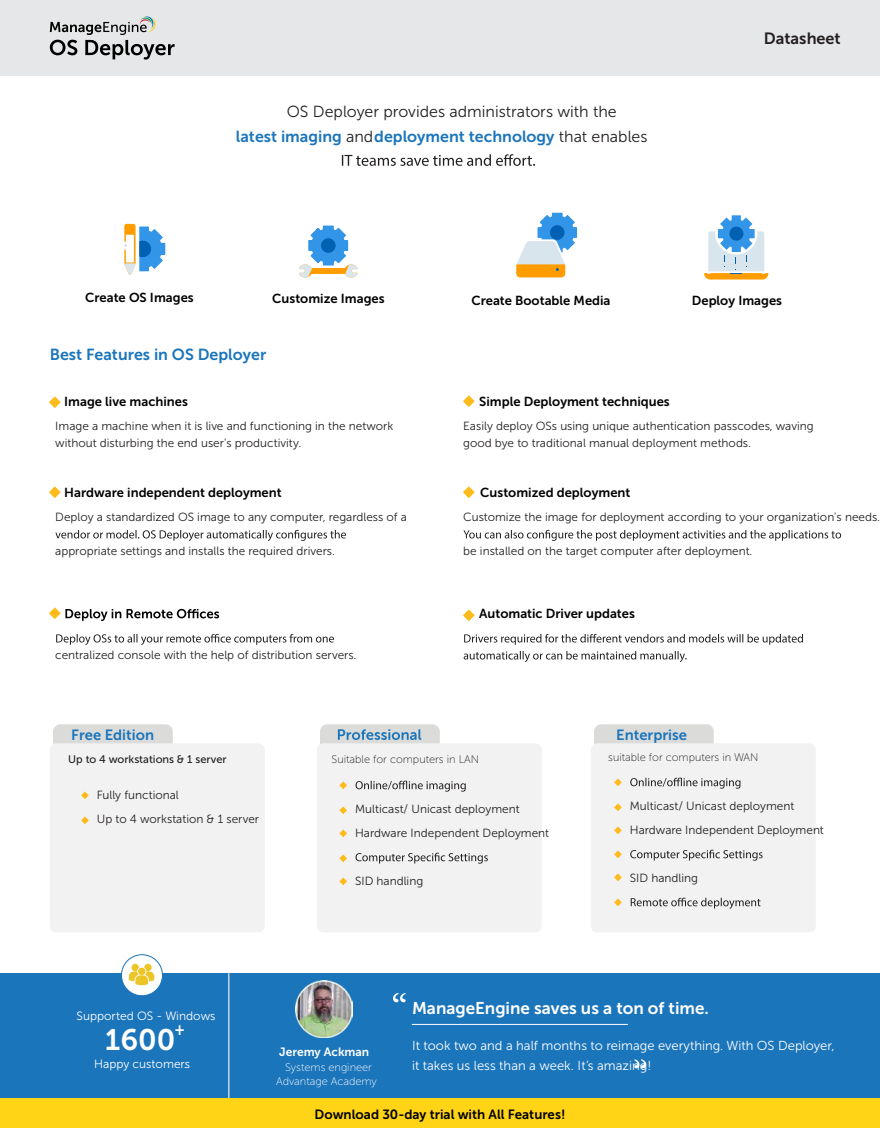
<style>
.page{position:relative;width:880px;height:1128px;background:#fff}
.page>*{position:absolute;margin:0;border:0;box-sizing:border-box;transform-origin:0 0}
.t1{font:29.6px "Museo Sans 700";color:#fff}
.t2{font:17px "Museo Sans 700";color:#fff}
.t3{font:17px "Museo Sans 700";color:#fff;scale:.92 1}
.t4{font:16.3px "Museo Sans 700";color:#231f20}
.t5{font:16px "Museo Sans 700";color:#1b75bb}
.t6{font:16px "Museo Sans 300";color:#231f20}
.t7{font:14.8px "Museo Sans 700";color:#1b75bb}
.t8{font:13.3px "Museo Sans 700";color:#000}
.t9{font:13px "Museo Sans 700";color:#000}
.t10{font:13px/20px "Museo Sans 300";color:#fff}
.t11{font:12px "Museo Sans 300";color:#fff}
.t12{font:12px "Museo Sans 700";color:#fff}
.t13{font:11.8px/24px "Museo Sans 300";color:#231f20}
.t14{font:11px "Museo Sans 100";color:#231f20}
.t15{font:11px/14px "Museo Sans 100";color:#fff;text-align:center}
.t16{font:11px "Museo Sans 500";color:#231f20}
.s1{font-family:"Museo Sans 300";color:#231f20}
</style>
<div class="page">
<div style="left:0;top:973px;width:880px;height:132px;background:#1b75bb"></div>
<div style="left:121px;top:954px;width:41px;height:41px;background:#fff;border-radius:50%"></div>
<div style="left:121px;top:954px;width:42px;height:42px;border:1px solid #1b75bb;border-radius:50%"></div>
<hr style="left:228px;top:973px;width:1px;height:132px;background:#fff">
<div style="left:0;top:1098px;width:880px;height:30px;background:#ffd316"></div>
<div style="left:0;top:0;width:880px;height:75px;background:#e6e7e8"></div>
<svg style="left:55px;top:530px;width:291px;height:11px"></svg>
<svg style="left:463px;top:530px;width:378px;height:11px"></svg>
<svg style="left:56px;top:634px;width:278px;height:11px"></svg>
<div style="left:53px;top:724px;width:120px;height:30px;background:#dbdbda;border-radius:7px"></div>
<div style="left:50px;top:743px;width:215px;height:189px;background:#f2f2f2;border-radius:6px"></div>
<div style="left:320px;top:724px;width:120px;height:30px;background:#dbdbda;border-radius:7px"></div>
<div style="left:317px;top:743px;width:225px;height:189px;background:#f2f2f2;border-radius:6px"></div>
<div style="left:594px;top:724px;width:120px;height:30px;background:#dbdbda;border-radius:7px"></div>
<div style="left:591px;top:743px;width:225px;height:189px;background:#f2f2f2;border-radius:6px"></div>
<svg style="left:81px;top:791px;width:8px;height:8px"></svg>
<svg style="left:81px;top:816px;width:8px;height:8px"></svg>
<svg style="left:338px;top:729px;width:83px;height:11px"></svg>
<svg style="left:356px;top:780px;width:110px;height:11px"></svg>
<svg style="left:356px;top:852px;width:132px;height:11px"></svg>
<svg style="left:339px;top:781px;width:8px;height:8px"></svg>
<svg style="left:339px;top:806px;width:8px;height:8px"></svg>
<svg style="left:339px;top:829px;width:8px;height:8px"></svg>
<svg style="left:339px;top:854px;width:8px;height:8px"></svg>
<svg style="left:339px;top:877px;width:8px;height:8px"></svg>
<svg style="left:630px;top:777px;width:111px;height:11px"></svg>
<svg style="left:630px;top:849px;width:133px;height:11px"></svg>
<svg style="left:631px;top:897px;width:130px;height:11px"></svg>
<svg style="left:614px;top:778px;width:8px;height:8px"></svg>
<svg style="left:614px;top:803px;width:8px;height:8px"></svg>
<svg style="left:614px;top:826px;width:8px;height:8px"></svg>
<svg style="left:614px;top:850px;width:8px;height:8px"></svg>
<svg style="left:614px;top:873px;width:8px;height:8px"></svg>
<svg style="left:614px;top:898px;width:8px;height:8px"></svg>
<svg style="left:464px;top:634px;width:339px;height:11px"></svg>
<svg style="left:464px;top:651px;width:223px;height:11px"></svg>
<svg style="left:342px;top:154px;width:193px;height:12px"></svg>
<svg style="left:50px;top:16px;width:125px;height:44px"></svg>
<svg style="left:129px;top:963px;width:25px;height:22px"></svg>
<img style="left:296px;top:980px;width:57px;height:57px">
<svg style="left:393px;top:993px;width:13px;height:9px"></svg>
<svg style="left:634px;top:1059px;width:12px;height:9px"></svg>
<hr style="left:412px;top:1024px;width:216px;height:1px;background:#fff">
<svg style="left:463px;top:395px;width:12px;height:12px"></svg>
<svg style="left:463px;top:486px;width:12px;height:12px"></svg>
<svg style="left:463px;top:609px;width:12px;height:12px"></svg>
<svg style="left:49px;top:396px;width:12px;height:12px"></svg>
<svg style="left:49px;top:486px;width:12px;height:12px"></svg>
<svg style="left:49px;top:607px;width:170px;height:14px"></svg>
<svg style="left:299px;top:226px;width:59px;height:51px"></svg>
<svg style="left:124px;top:224px;width:41px;height:51px"></svg>
<svg style="left:704px;top:215px;width:64px;height:64px"></svg>
<div style="left:729px;top:227px;width:14px;height:14px;background:#0060b2;border-radius:50%"></div>
<svg style="left:516px;top:213px;width:61px;height:64px"></svg>
<h3 class="t6" style="left:287px;top:102px;width:332px">OS Deployer provides administrators with the</h3>
<h3 class="t5" style="left:236px;top:127px;width:413px">latest imaging <span class="s1">and</span> deployment technology <span class="s1">that enables</span></h3>
<h3 class="t4" style="left:764px;top:30px;width:78px">Datasheet</h3>
<p class="t9" style="left:85px;top:291px;width:110px">Create OS Images</p>
<p class="t9" style="left:272px;top:292px;width:114px">Customize Images</p>
<p class="t9" style="left:471px;top:294px;width:141px">Create Bootable Media</p>
<p class="t9" style="left:692px;top:294px;width:92px">Deploy Images</p>
<h3 class="t5" style="left:50px;top:345px;width:218px">Best Features in OS Deployer</h3>
<p class="t9" style="left:64px;top:394px;width:125px">Image live machines</p>
<p class="t13" style="left:55px;top:418px;width:340px;line-height:17px">Image a machine when it is live and functioning in the network without disturbing the end user's productivity.</p>
<p class="t9" style="left:64px;top:485px;width:219px">Hardware independent deployment</p>
<p class="t13" style="left:55px;top:505px;width:353px">Deploy a standardized OS image to any computer, regardless of a</p>
<p class="t13" style="left:55px;top:539px;width:281px">appropriate settings and installs the required drivers.</p>
<p class="t13" style="left:55px;top:643px;width:303px">centralized console with the help of distribution servers.</p>
<p class="t7" style="left:71px;top:726px;width:84px">Free Edition</p>
<p class="t9" style="left:479px;top:394px;width:192px">Simple Deployment techniques</p>
<p class="t13" style="left:463px;top:418px;width:352px;line-height:17px">Easily deploy OSs using unique authentication passcodes, waving good bye to traditional manual deployment methods.</p>
<p class="t9" style="left:480px;top:485px;width:152px">Customized deployment</p>
<p class="t13" style="left:463px;top:505px;width:418px">Customize the image for deployment according to your organization's needs.</p>
<p class="t13" style="left:463px;top:539px;width:291px">be installed on the target computer after deployment.</p>
<p class="t9" style="left:479px;top:606px;width:157px">Automatic Driver updates</p>
<p class="t7" style="left:616px;top:726px;width:72px">Enterprise</p>
<p class="t16" style="left:68px;top:753px;width:160px">Up to 4 workstations &amp; 1 server</p>
<p class="t13" style="left:97px;top:783px;width:164px">Fully functional<br>Up to 4 workstation &amp; 1 server</p>
<p class="t14" style="left:332px;top:753px;width:149px">Suitable for computers in LAN</p>
<p class="t13" style="left:355px;top:797px;width:196px">Multicast/ Unicast deployment<br>Hardware Independent Deployment</p>
<p class="t13" style="left:355px;top:869px;width:70px">SID handling</p>
<p class="t14" style="left:608px;top:751px;width:152px">suitable for computers in WAN</p>
<p class="t13" style="left:630px;top:794px;width:196px">Multicast/ Unicast deployment<br>Hardware Independent Deployment</p>
<p class="t13" style="left:630px;top:866px;width:70px">SID handling</p>
<p class="t11" style="left:77px;top:1009px;width:140px">Supported OS - Windows</p>
<h1 class="t1" style="left:105px;top:1023px;width:72px">1600</h1>
<p class="t11" style="left:94px;top:1057px;width:98px">Happy customers.</p>
<h2 class="t3" style="left:175px;top:1019px;width:12px">+</h2>
<p class="t12" style="left:279px;top:1045px;width:92px">Jeremy Ackman</p>
<p class="t15" style="left:276px;top:1060px;width:102px">Systems engineer<br>Advantage Academy</p>
<h2 class="t2" style="left:412px;top:999px;width:298px">ManageEngine saves us a ton of time.</h2>
<p class="t10" style="left:412px;top:1036px;width:424px">It took two and a half months to reimage everything. With OS Deployer, it takes us less than a week. It’s amazing!</p>
<p class="t8" style="left:315px;top:1106px;width:252px">Download 30-day trial with All Features!</p>
</div>
